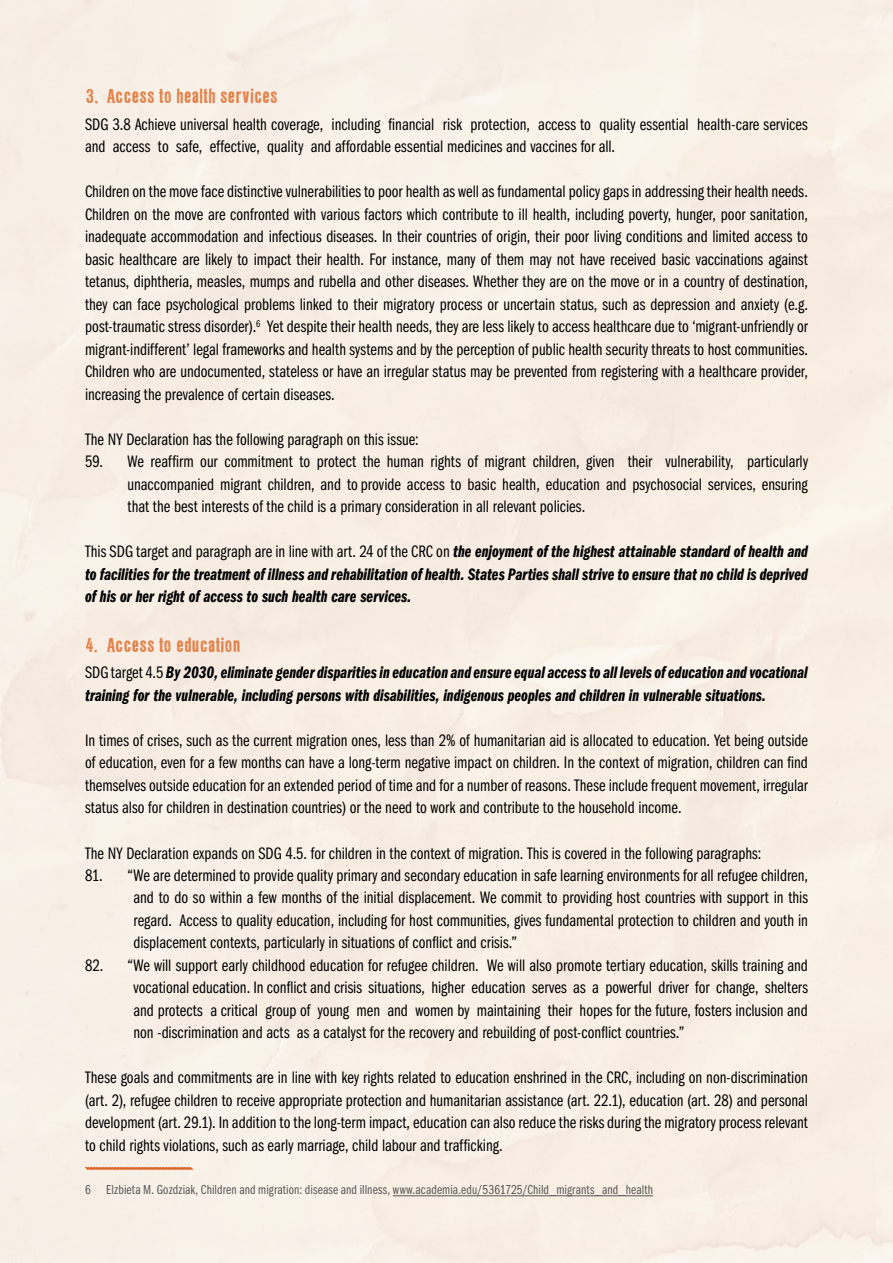
<style>
.page{position:relative;width:893px;height:1263px;background:#fff}
.page>*{position:absolute;margin:0;border:0;box-sizing:border-box;transform-origin:0 0}
.t1{font:18px "LL Rubber Grotesque";letter-spacing:-.03em;color:#e38149}
.t2{font:17.25px/22.5px "ITC Franklin Gothic Std Bk Cp";color:#000;text-align:justify}
.t3{font:17.25px/22.5px "ITC Franklin Gothic Std Dm Cp It";color:#000}
.t4{font:13.5px "ITC Franklin Gothic Std Bk Cp";letter-spacing:.01em;color:#575756}
.s1{font-family:"ITC Franklin Gothic Std Dm Cp It"}
.s2{font-family:"ITC Franklin Gothic Std Bk Cp"}
</style>
<div class="page">
<svg style="left:84px;top:1166px;width:110px;height:4px"></svg>
<hr style="left:393px;top:1195px;width:260px;height:1px;background:#575756">
<p class="t1" style="left:85px;top:85px;width:194px">3. Access to health services</p>
<p class="t2" style="left:85px;top:113px;width:724px">SDG 3.8 Achieve universal health coverage, including financial risk protection, access to quality essential health-care services and access to safe, effective, quality and affordable essential medicines and vaccines for all.</p>
<p class="t2" style="left:85px;top:181px;width:724px">Children on the move face distinctive vulnerabilities to poor health as well as fundamental policy gaps in addressing their health needs.<br>Children on the move are confronted with various factors which contribute to ill health, including poverty, hunger, poor sanitation, inadequate accommodation and infectious diseases. In their countries of origin, their poor living conditions and limited access to basic healthcare are likely to impact their health. For instance, many of them may not have received basic vaccinations against tetanus, diphtheria, measles, mumps and rubella and other diseases. Whether they are on the move or in a country of destination, they can face psychological problems linked to their migratory process or uncertain status, such as depression and anxiety (e.g. post-traumatic stress disorder).<sup>6</sup> Yet despite their health needs, they are less likely to access healthcare due to ‘migrant-unfriendly or migrant-indifferent’ legal frameworks and health systems and by the perception of public health security threats to host communities.<br>Children who are undocumented, stateless or have an irregular status may be prevented from registering with a healthcare provider, increasing the prevalence of certain diseases.</p>
<p class="t2" style="left:85px;top:428px;width:335px">The NY Declaration has the following paragraph on this issue:</p>
<p class="t2" style="left:128px;top:451px;width:682px;text-indent:-43px">59. We reaffirm our commitment to protect the human rights of migrant children, given their vulnerability, particularly unaccompanied migrant children, and to provide access to basic health, education and psychosocial services, ensuring that the best interests of the child is a primary consideration in all relevant policies.</p>
<p class="t2" style="left:85px;top:541px;width:724px">This SDG target and paragraph are in line with art. 24 of the CRC on <span class="s1">the enjoyment of the highest attainable standard of health and</span></p>
<p class="t3" style="left:85px;top:563px;width:724px">to facilities for the treatment of illness and rehabilitation of health. States Parties shall strive to ensure that no child is deprived of his or her right of access to such health care services.</p>
<p class="t1" style="left:85px;top:634px;width:158px">4. Access to education</p>
<p class="t3" style="left:85px;top:662px;width:724px"><span class="s2">SDG target 4.5</span> By 2030, eliminate gender disparities in education and ensure equal access to all levels of education and vocational training for the vulnerable, including persons with disabilities, indigenous peoples and children in vulnerable situations.</p>
<p class="t2" style="left:85px;top:729px;width:724px">In times of crises, such as the current migration ones, less than 2% of humanitarian aid is allocated to education. Yet being outside of education, even for a few months can have a long-term negative impact on children. In the context of migration, children can find themselves outside education for an extended period of time and for a number of reasons. These include frequent movement, irregular status also for children in destination countries) or the need to work and contribute to the household income.</p>
<p class="t2" style="left:85px;top:842px;width:678px">The NY Declaration expands on SDG 4.5. for children in the context of migration. This is covered in the following paragraphs:</p>
<p class="t2" style="left:133px;top:864px;width:676px;text-indent:-48px">81. “We are determined to provide quality primary and secondary education in safe learning environments for all refugee children, and to do so within a few months of the initial displacement. We commit to providing host countries with support in this regard. Access to quality education, including for host communities, gives fundamental protection to children and youth in displacement contexts, particularly in situations of conflict and crisis.”</p>
<p class="t2" style="left:133px;top:954px;width:676px;text-indent:-48px">82. “We will support early childhood education for refugee children. We will also promote tertiary education, skills training and vocational education. In conflict and crisis situations, higher education serves as a powerful driver for change, shelters and protects a critical group of young men and women by maintaining their hopes for the future, fosters inclusion and non -discrimination and acts as a catalyst for the recovery and rebuilding of post-conflict countries.”</p>
<p class="t2" style="left:85px;top:1067px;width:724px">These goals and commitments are in line with key rights related to education enshrined in the CRC, including on non-discrimination (art. 2), refugee children to receive appropriate protection and humanitarian assistance (art. 22.1), education (art. 28) and personal development (art. 29.1). In addition to the long-term impact, education can also reduce the risks during the migratory process relevant to child rights violations, such as early marriage, child labour and trafficking.</p>
<p class="t4" style="left:85px;top:1182px;width:569px">6 Elzbieta M. Gozdziak, Children and migration: disease and illness, www.academia.edu/5361725/Child_migrants_and_health</p>
</div>
